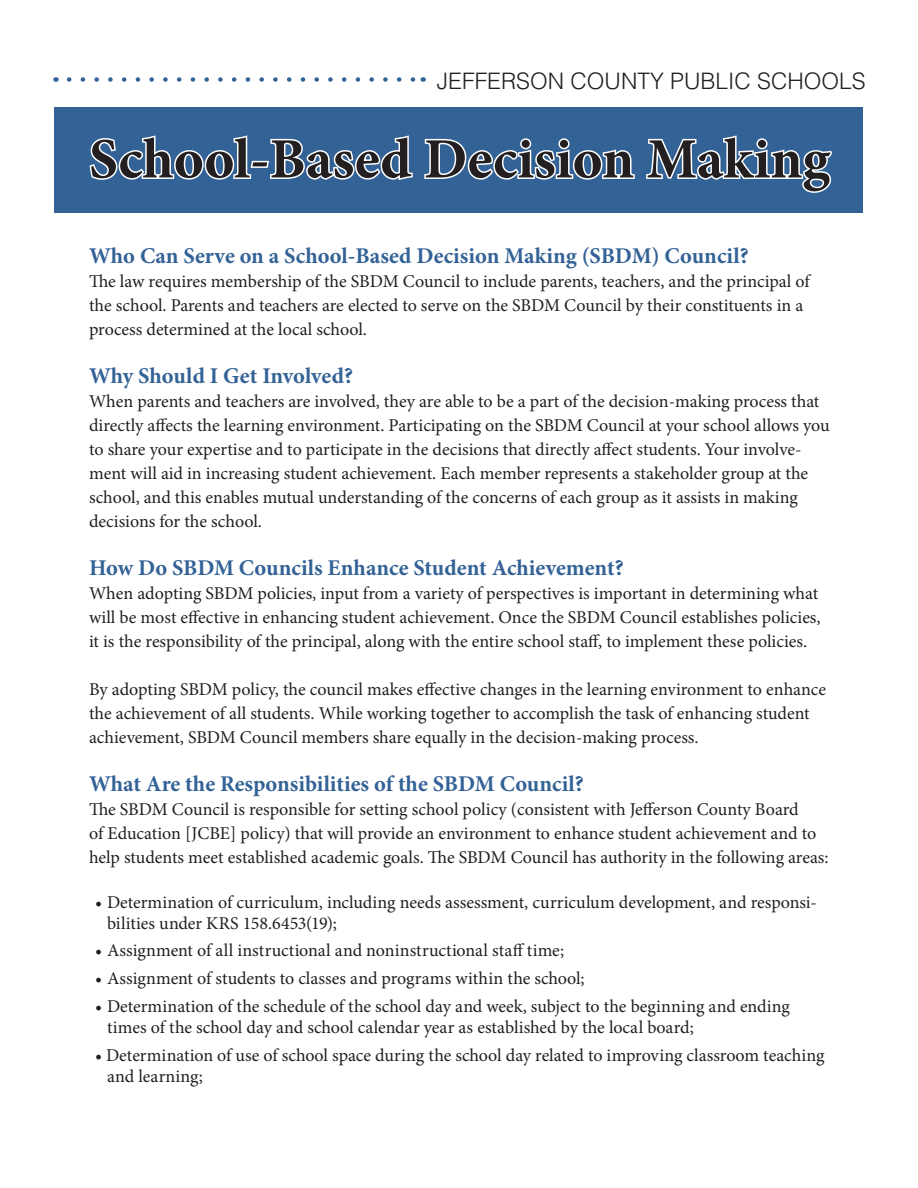
<style>
.page{position:relative;width:918px;height:1188px;background:#fff}
.page>*{position:absolute;margin:0;border:0;box-sizing:border-box;transform-origin:0 0}
.t1{font:700 57px "Minion Pro";color:#231f20}
.t2{font:300 22.65px "Helvetica LT Std";color:#231f20}
.t3{font:700 22.5px "Minion Pro";color:#336296}
.bullits{font:18px/24px "Minion Pro";color:#231f20}
</style>
<div class="page">
<div style="left:55px;top:108px;width:808px;height:105px;background:#336296"></div>
<svg style="left:69px;top:77px;width:347px;height:5px"></svg>
<svg style="left:89px;top:135px;width:324px;height:45px"></svg>
<svg style="left:424px;top:138px;width:211px;height:42px"></svg>
<svg style="left:646px;top:138px;width:50px;height:41px"></svg>
<svg style="left:696px;top:135px;width:137px;height:58px"></svg>
<p class="t2" style="left:437px;top:66px;width:430px">JEFFERSON COUNTY PUBLIC SCHOOLS</p>
<p class="t1" style="left:89px;top:125px;width:743px">School-Based Decision Making</p>
<p class="t3" style="left:89px;top:242px;width:661px">Who Can Serve on a School-Based Decision Making (SBDM) Council?</p>
<p class="bullits" style="left:89px;top:269px;width:722px">The law requires membership of the SBDM Council to include parents, teachers, and the principal of the school. Parents and teachers are elected to serve on the SBDM Council by their constituents in a process determined at the local school.</p>
<p class="t3" style="left:89px;top:362px;width:266px">Why Should I Get Involved?</p>
<p class="bullits" style="left:89px;top:389px;width:742px">When parents and teachers are involved, they are able to be a part of the decision-making process that directly affects the learning environment. Participating on the SBDM Council at your school allows you to share your expertise and to participate in the decisions that directly affect students. Your involve&shy;ment will aid in increasing student achievement. Each member represents a stakeholder group at the school, and this enables mutual understanding of the concerns of each group as it assists in making decisions for the school.</p>
<p class="t3" style="left:89px;top:554px;width:536px">How Do SBDM Councils Enhance Student Achievement?</p>
<p class="bullits" style="left:89px;top:581px;width:733px">When adopting SBDM policies, input from a variety of perspectives is important in determining what will be most effective in enhancing student achievement. Once the SBDM Council establishes policies, it is the responsibility of the principal, along with the entire school staff, to implement these policies.</p>
<p class="bullits" style="left:89px;top:677px;width:739px">By adopting SBDM policy, the council makes effective changes in the learning environment to enhance the achievement of all students. While working together to accomplish the task of enhancing student achievement, SBDM Council members share equally in the decision-making process.</p>
<p class="t3" style="left:89px;top:770px;width:496px">What Are the Responsibilities of the SBDM Council?</p>
<p class="bullits" style="left:89px;top:797px;width:741px">The SBDM Council is responsible for setting school policy (consistent with Jefferson County Board<br>of Education [JCBE] policy) that will provide an environment to enhance student achievement and to help students meet established academic goals. The SBDM Council has authority in the following areas:</p>
<p class="bullits" style="left:107px;top:892px;width:711px;line-height:21px;text-indent:-12px">• Determination of curriculum, including needs assessment, curriculum development, and responsi&shy;bilities under KRS 158.6453(19);</p>
<p class="bullits" style="left:95px;top:939px;width:471px">• Assignment of all instructional and noninstructional staff time;</p>
<p class="bullits" style="left:95px;top:967px;width:491px">• Assignment of students to classes and programs within the school;</p>
<p class="bullits" style="left:107px;top:996px;width:685px;line-height:21px;text-indent:-12px">• Determination of the schedule of the school day and week, subject to the beginning and ending times of the school day and school calendar year as established by the local board;</p>
<p class="bullits" style="left:107px;top:1045px;width:719px;line-height:21px;text-indent:-12px">• Determination of use of school space during the school day related to improving classroom teaching and learning;</p>
</div>
